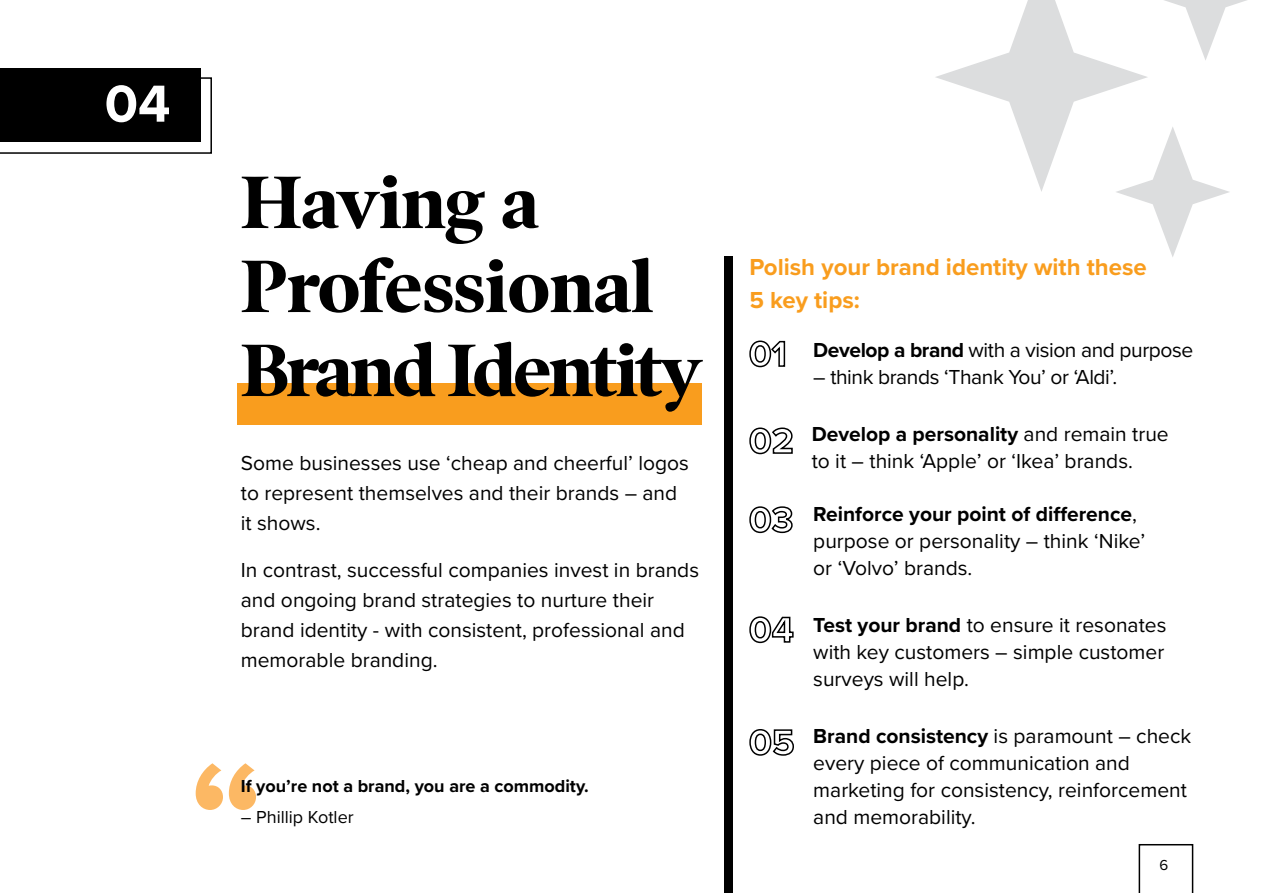
<style>
.page{position:relative;width:1263px;height:893px;background:#fff}
.page>*{position:absolute;margin:0;border:0;box-sizing:border-box;transform-origin:0 0}
.t1{font:700 75px/84px "Poynter OS Disp";letter-spacing:-.02em;color:#000}
.t2{font:700 54px "Proxima Nova";color:#fff}
.t3{font:700 24px/33px "Proxima Nova";color:#f99d1e}
.t4{font:21px/27px "Proxima Nova";color:#000}
.t5{font:21px "Proxima Nova";letter-spacing:-.02em;color:#000}
.t6{font:700 18px "Proxima Nova";color:#000}
.t7{font:18px "Proxima Nova";color:#000}
.t8{font:15px "Proxima Nova";color:#000}
.s1{font-weight:700}
</style>
<div class="page">
<svg style="left:1138px;top:844px;width:55px;height:49px"></svg>
<svg style="left:196px;top:763px;width:60px;height:47px"></svg>
<div style="left:237px;top:383px;width:465px;height:41px;background:#f99d1e"></div>
<svg style="left:749px;top:729px;width:45px;height:27px"></svg>
<svg style="left:749px;top:340px;width:37px;height:28px"></svg>
<svg style="left:749px;top:427px;width:44px;height:28px"></svg>
<svg style="left:749px;top:506px;width:44px;height:28px"></svg>
<svg style="left:749px;top:616px;width:45px;height:28px"></svg>
<div style="left:724px;top:256px;width:8px;height:637px;background:#000"></div>
<svg style="left:935px;top:0;width:312px;height:257px"></svg>
<div style="left:0;top:68px;width:200px;height:74px;background:#000"></div>
<svg style="left:0;top:77px;width:212px;height:77px"></svg>
<h2 class="t2" style="left:105px;top:63px;width:67px">04</h2>
<h1 class="t1" style="left:241px;top:160px;width:463px">Having a<br>Professional<br>Brand Identity</h1>
<p class="t4" style="left:241px;top:447px;width:450px;line-height:30px">Some businesses use ‘cheap and cheerful’ logos to represent themselves and their brands – and it shows.</p>
<p class="t4" style="left:241px;top:554px;width:460px;line-height:30px">In contrast, successful companies invest in brands and ongoing brand strategies to nurture their brand identity - with consistent, professional and memorable branding.</p>
<p class="t6" style="left:241px;top:773px;width:350px">If you’re not a brand, you are a commodity.</p>
<p class="t7" style="left:241px;top:803px;width:114px">– Phillip Kotler</p>
<p class="t3" style="left:749px;top:250px;width:399px">Polish your brand identity with these<br>5 key tips:</p>
<p class="t5" style="left:813px;top:334px;width:381px"><span class="s1">Develop a brand</span> with a vision and purpose</p>
<p class="t5" style="left:813px;top:361px;width:305px">– think brands ‘Thank You’ or ‘Aldi’.</p>
<p class="t4" style="left:812px;top:420px;width:359px"><span class="s1">Develop a personality</span> and remain true to it – think ‘Apple’ or ‘Ikea’ brands.</p>
<p class="t4" style="left:813px;top:499px;width:334px"><span class="s1">Reinforce your point of difference</span>, purpose or personality – think ‘Nike’ or ‘Volvo’ brands.</p>
<p class="t4" style="left:813px;top:610px;width:355px;text-align:justify"><span class="s1">Test your brand</span> to ensure it resonates with key customers – simple customer surveys will help.</p>
<p class="t4" style="left:813px;top:721px;width:379px"><span class="s1">Brand consistency</span> is paramount – check every piece of communication and marketing for consistency, reinforcement and memorability.</p>
<p class="t8" style="left:1160px;top:854px;width:10px">6</p>
</div>
